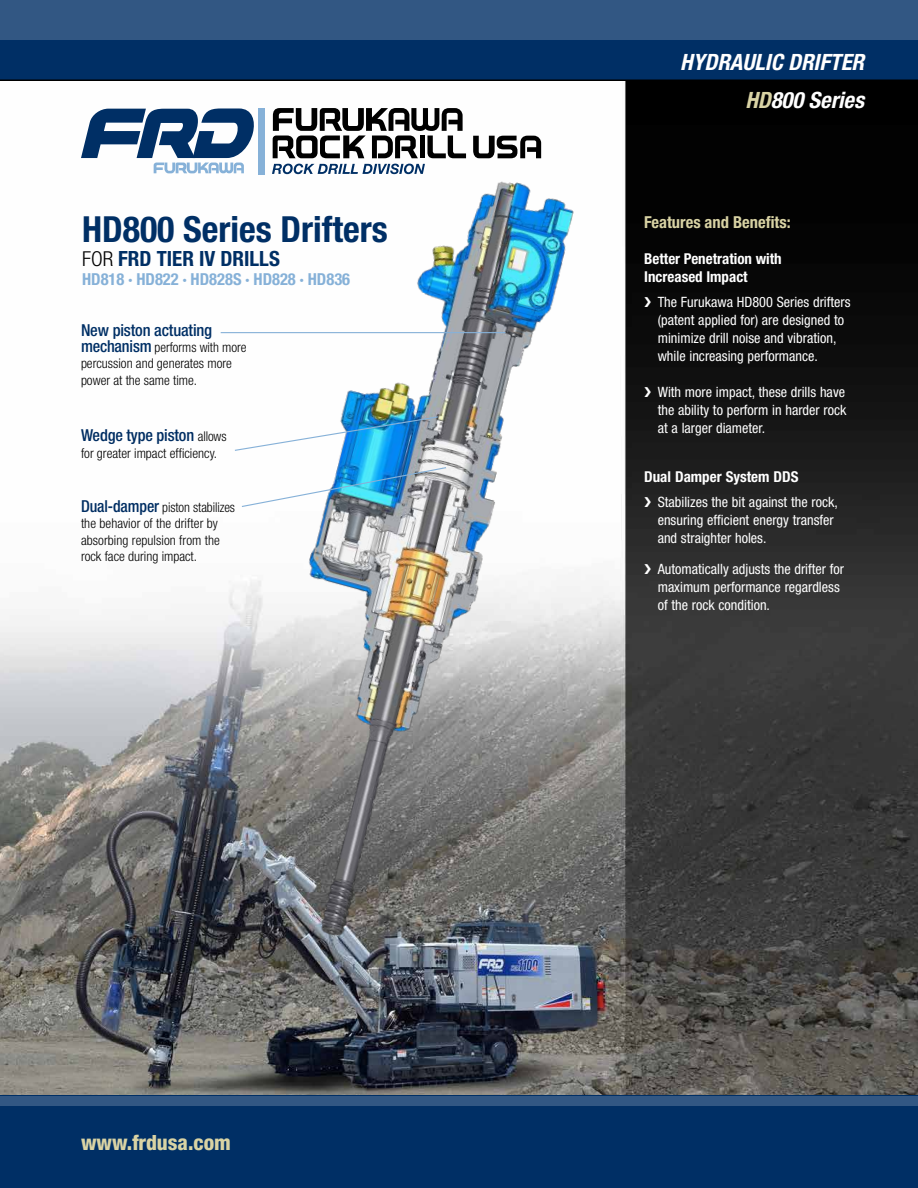
<style>
.page{position:relative;width:918px;height:1188px;background:#fff}
.page>*{position:absolute;margin:0;border:0;box-sizing:border-box;transform-origin:0 0}
.t1{font:700 condensed 36px "Helvetica Neue LT Std";color:#002f65}
.t2{font:italic 700 condensed 22.5px "Helvetica Neue LT Std";color:#fff}
.t3{font:700 condensed 21px "Helvetica Neue LT Std";color:#002f65}
.t4{font:800 condensed 21px "Helvetica Neue LT Std";color:#d9d3a4}
.t5{font:700 condensed 16.5px "Helvetica Neue LT Std";color:#86b1d8}
.t6{font:500 condensed 16.5px "Helvetica Neue LT Std";letter-spacing:-.01em;color:#002d62}
.t7{font:700 condensed 16.5px "Helvetica Neue LT Std";color:#d9d3a4}
.t8{font:500 condensed 16.5px "Helvetica Neue LT Std";letter-spacing:-.01em;color:#002f65}
.t9{font:700 condensed 15px/18px "Helvetica Neue LT Std";color:#fff}
.t10{font:condensed 14.25px/18px "Helvetica Neue LT Std";color:#fff}
.t11{font:300 condensed 13.5px/16.5px "Helvetica Neue LT Std";color:#000}
.s1{font-weight:300;font-size:20.55px;color:#000}
.s2{font-weight:500;font-size:16.5px;color:#002f65}
.s3{font-weight:300;font-size:13.5px;color:#000}
.s4{font-weight:500;font-size:16.5px;color:#002d62}
.s5{color:#d9d3a4}
</style>
<div class="page">
<img style="left:0;top:81px;width:918px;height:1015px">
<div style="left:0;top:40px;width:918px;height:41px;background:#002f65"></div>
<div style="left:0;top:0;width:918px;height:40px;background:#325783"></div>
<div style="left:0;top:1096px;width:918px;height:92px;background:#002f65"></div>
<div style="left:0;top:1096px;width:918px;height:9px;background:#325783"></div>
<svg style="left:273px;top:108px;width:193px;height:6px"></svg>
<svg style="left:81px;top:108px;width:175px;height:65px"></svg>
<div style="left:259px;top:108px;width:6px;height:66px;background:#86b1d8"></div>
<img style="left:193px;top:114px;width:415px;height:855px">
<hr style="left:221px;top:332px;width:284px;height:1px;background:#86b1d8">
<img style="left:234px;top:416px;width:205px;height:36px">
<img style="left:241px;top:466px;width:206px;height:42px">
<h1 class="t1" style="left:82px;top:207px;width:307px">HD800 Series Drifters</h1>
<h3 class="t3" style="left:82px;top:246px;width:199px"><span class="s1">FOR</span> FRD TIER IV DRILLS</h3>
<p class="t5" style="left:82px;top:269px;width:270px">HD818 ∙ HD822 ∙ HD828S ∙ HD828 ∙ HD836</p>
<p class="t8" style="left:81px;top:320px;width:133px">New piston actuating</p>
<p class="t11" style="left:81px;top:339px;width:167px"><span class="s2">mechanism</span> performs with more percussion and generates more power at the same time.</p>
<p class="t6" style="left:81px;top:425px;width:147px">Wedge type piston <span class="s3">allows</span></p>
<p class="t11" style="left:81px;top:444px;width:138px">for greater impact efficiency.</p>
<p class="t11" style="left:81px;top:499px;width:156px"><span class="s4">Dual-damper</span> piston stabilizes the behavior of the drifter by absorbing repulsion from the rock face during impact.</p>
<h3 class="t4" style="left:81px;top:1130px;width:151px">www.frdusa.com</h3>
<h2 class="t2" style="left:680px;top:48px;width:185px">HYDRAULIC DRIFTER</h2>
<h2 class="t2" style="left:745px;top:86px;width:120px"><span class="s5">HD</span>800 Series</h2>
<p class="t7" style="left:644px;top:212px;width:148px">Features and Benefits:</p>
<p class="t9" style="left:644px;top:249px;width:139px">Better Penetration with<br>Increased Impact</p>
<p class="t10" style="left:658px;top:292px;width:194px;text-indent:-13px">❯ The Furukawa HD800 Series drifters (patent applied for) are designed to minimize drill noise and vibration, while increasing performance.</p>
<p class="t10" style="left:658px;top:382px;width:190px;text-align:justify;text-indent:-13px">❯ With more impact, these drills have the ability to perform in harder rock at a larger diameter.</p>
<p class="t9" style="left:644px;top:468px;width:156px">Dual Damper System DDS</p>
<p class="t10" style="left:658px;top:493px;width:182px;text-indent:-13px">❯ Stabilizes the bit against the rock, ensuring efficient energy transfer and straighter holes.</p>
<p class="t10" style="left:658px;top:560px;width:188px;text-indent:-13px">❯ Automatically adjusts the drifter for maximum performance regardless of the rock condition.</p>
</div>
